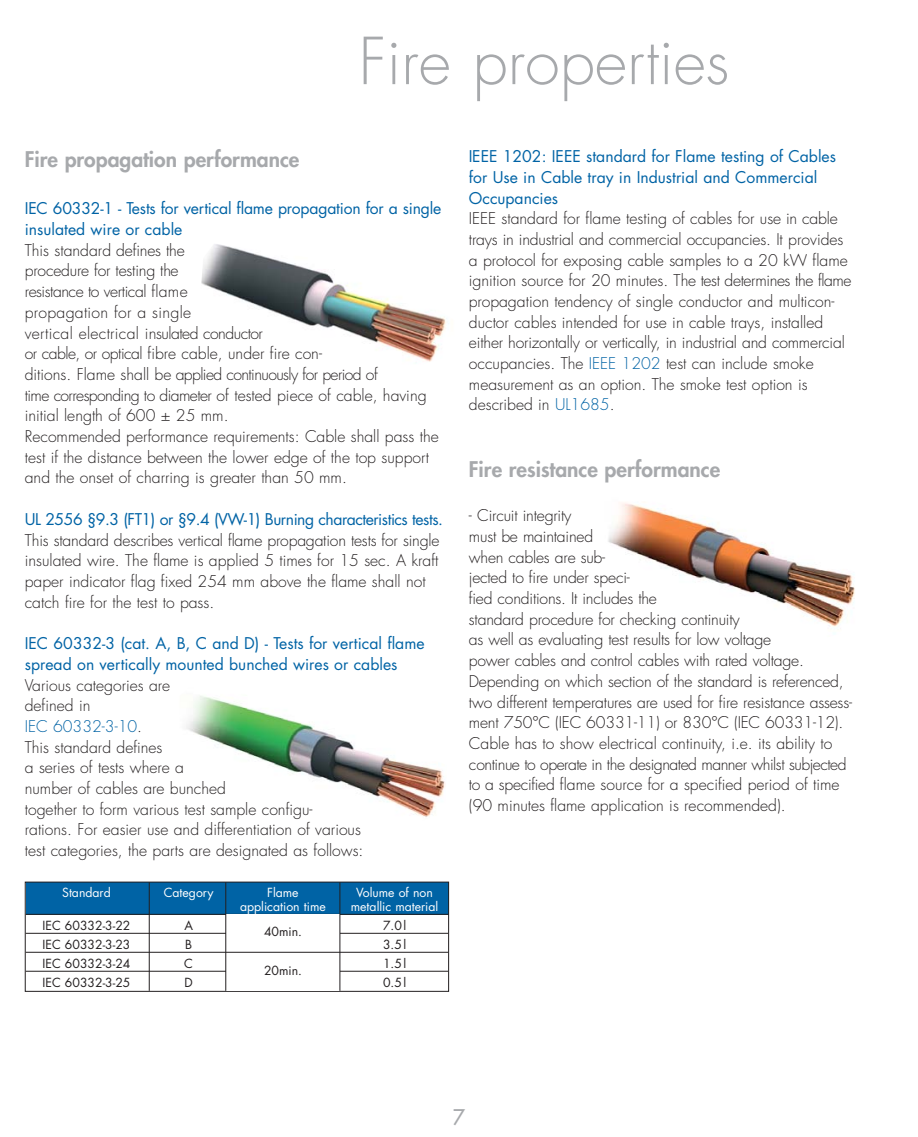
<style>
.page{position:relative;width:918px;height:1137px;background:#fff}
.page>*{position:absolute;margin:0;border:0;box-sizing:border-box;transform-origin:0 0}
.t1{font:300 63px "Futura";color:#a7a9ac}
.t2{font:800 21px "Futura";color:#a7a9ac}
.t3{font:21px "Futura";color:#a7a9ac}
.t4{font:300 15.75px/20.7px "Futura";color:#231f20}
.t5{font:15.75px/20.7px "Futura";color:#0063a5}
.t6{font:15.75px "Futura";letter-spacing:-.03em;color:#0063a5}
.t7{font:12.25px "Futura";color:#231f20}
.t8{font:12.25px "Futura";color:#fff}
.s1{color:#0063a5}
</style>
<div class="page">
<img style="left:186px;top:696px;width:260px;height:121px">
<img style="left:201px;top:244px;width:245px;height:118px">
<div style="left:26px;top:882px;width:422px;height:32px;background:#0063a5"></div>
<div style="left:25px;top:881px;width:424px;height:110px;border:1px solid #231f20"></div>
<hr style="left:26px;top:914px;width:422px;height:1px;background:#231f20">
<hr style="left:26px;top:932px;width:422px;height:1px;background:#231f20">
<hr style="left:26px;top:951px;width:422px;height:1px;background:#231f20">
<hr style="left:26px;top:970px;width:422px;height:1px;background:#231f20">
<div style="left:226px;top:914px;width:114px;height:37px;background:#fff"></div>
<div style="left:226px;top:952px;width:114px;height:38px;background:#fff"></div>
<hr style="left:225px;top:882px;width:1px;height:108px;background:#231f20">
<hr style="left:149px;top:882px;width:1px;height:108px;background:#231f20">
<hr style="left:339px;top:882px;width:1px;height:108px;background:#231f20">
<img style="left:608px;top:503px;width:247px;height:124px">
<h1 class="t1" style="left:358px;top:32px;width:372px">Fire properties</h1>
<h2 class="t2" style="left:25px;top:149px;width:276px">Fire propagation performance</h2>
<p class="t5" style="left:469px;top:147px;width:369px">IEEE 1202: IEEE standard for Flame testing of Cables for Use in Cable tray in Industrial and Commercial<br>Occupancies</p>
<p class="t4" style="left:469px;top:209px;width:384px">IEEE standard for flame testing of cables for use in cable trays in industrial and commercial occupancies. It provides a protocol for exposing cable samples to a 20 kW flame ignition source for 20 minutes. The test determines the flame propagation tendency of single conductor and multicon&shy;ductor cables intended for use in cable trays, installed either horizontally or vertically, in industrial and commercial occupancies. The <span class="s1">IEEE 1202</span> test can include smoke measurement as an option. The smoke test option is described in <span class="s1">UL1685</span>.</p>
<p class="t5" style="left:25px;top:199px;width:418px">IEC 60332-1 - Tests for vertical flame propagation for a single insulated wire or cable</p>
<p class="t4" style="left:25px;top:241px;width:415px">This standard defines the<br>procedure for testing the<br>resistance to vertical flame<br>propagation for a single<br>vertical electrical insulated conductor<br>or cable, or optical fibre cable, under fire con-<br>ditions. Flame shall be applied continuously for period of<br>time corresponding to diameter of tested piece of cable, having initial length of 600 ± 25 mm.<br>Recommended performance requirements: Cable shall pass the test if the distance between the lower edge of the top support and the onset of charring is greater than 50 mm.</p>
<p class="t6" style="left:25px;top:512px;width:420px">UL 2556 §9.3 (FT1) or §9.4 (VW-1) Burning characteristics tests.</p>
<p class="t4" style="left:25px;top:531px;width:416px">This standard describes vertical flame propagation tests for single insulated wire. The flame is applied 5 times for 15 sec. A kraft paper indicator flag fixed 254 mm above the flame shall not catch fire for the test to pass.</p>
<p class="t5" style="left:25px;top:634px;width:401px">IEC 60332-3 (cat. A, B, C and D) - Tests for vertical flame spread on vertically mounted bunched wires or cables</p>
<p class="t4" style="left:25px;top:676px;width:340px">Various categories are<br>defined in<br><span class="s1">IEC 60332-3-10</span>.<br>This standard defines<br>a series of tests where a<br>number of cables are bunched<br>together to form various test sample configu&shy;rations. For easier use and differentiation of various test categories, the parts are designated as follows:</p>
<h2 class="t2" style="left:469px;top:459px;width:253px">Fire resistance performance</h2>
<p class="t4" style="left:469px;top:506px;width:384px">- Circuit integrity<br>must be maintained<br>when cables are sub-<br>jected to fire under speci-<br>fied conditions. It includes the<br>standard procedure for checking continuity<br>as well as evaluating test results for low voltage<br>power cables and control cables with rated voltage.<br>Depending on which section of the standard is referenced, two different temperatures are used for fire resistance assess&shy;ment 750°C (IEC 60331-11) or 830°C (IEC 60331-12).<br>Cable has to show electrical continuity, i.e. its ability to continue to operate in the designated manner whilst subjected to a specified flame source for a specified period of time (90 minutes flame application is recommended).</p>
<p class="t8" style="left:62px;top:887px;width:50px">Standard</p>
<p class="t8" style="left:164px;top:887px;width:51px">Category</p>
<p class="t8" style="left:267px;top:887px;width:33px">Flame</p>
<p class="t8" style="left:356px;top:887px;width:78px">Volume of non</p>
<p class="t8" style="left:240px;top:901px;width:87px">application time</p>
<p class="t8" style="left:351px;top:901px;width:89px">metallic material</p>
<p class="t7" style="left:43px;top:920px;width:89px">IEC 60332-3-22</p>
<p class="t7" style="left:184px;top:920px;width:10px">A</p>
<p class="t7" style="left:383px;top:920px;width:25px">7.0l</p>
<p class="t7" style="left:43px;top:939px;width:89px">IEC 60332-3-23</p>
<p class="t7" style="left:185px;top:939px;width:8px">B</p>
<p class="t7" style="left:383px;top:939px;width:25px">3.5l</p>
<p class="t7" style="left:43px;top:958px;width:89px">IEC 60332-3-24</p>
<p class="t7" style="left:184px;top:958px;width:10px">C</p>
<p class="t7" style="left:383px;top:958px;width:25px">1.5l</p>
<p class="t7" style="left:43px;top:977px;width:89px">IEC 60332-3-25</p>
<p class="t7" style="left:185px;top:977px;width:10px">D</p>
<p class="t7" style="left:383px;top:977px;width:25px">0.5l</p>
<p class="t7" style="left:264px;top:926px;width:39px">40min.</p>
<p class="t7" style="left:264px;top:964px;width:39px">20min.</p>
<h2 class="t3" style="left:453px;top:1106px;width:14px">7</h2>
</div>
